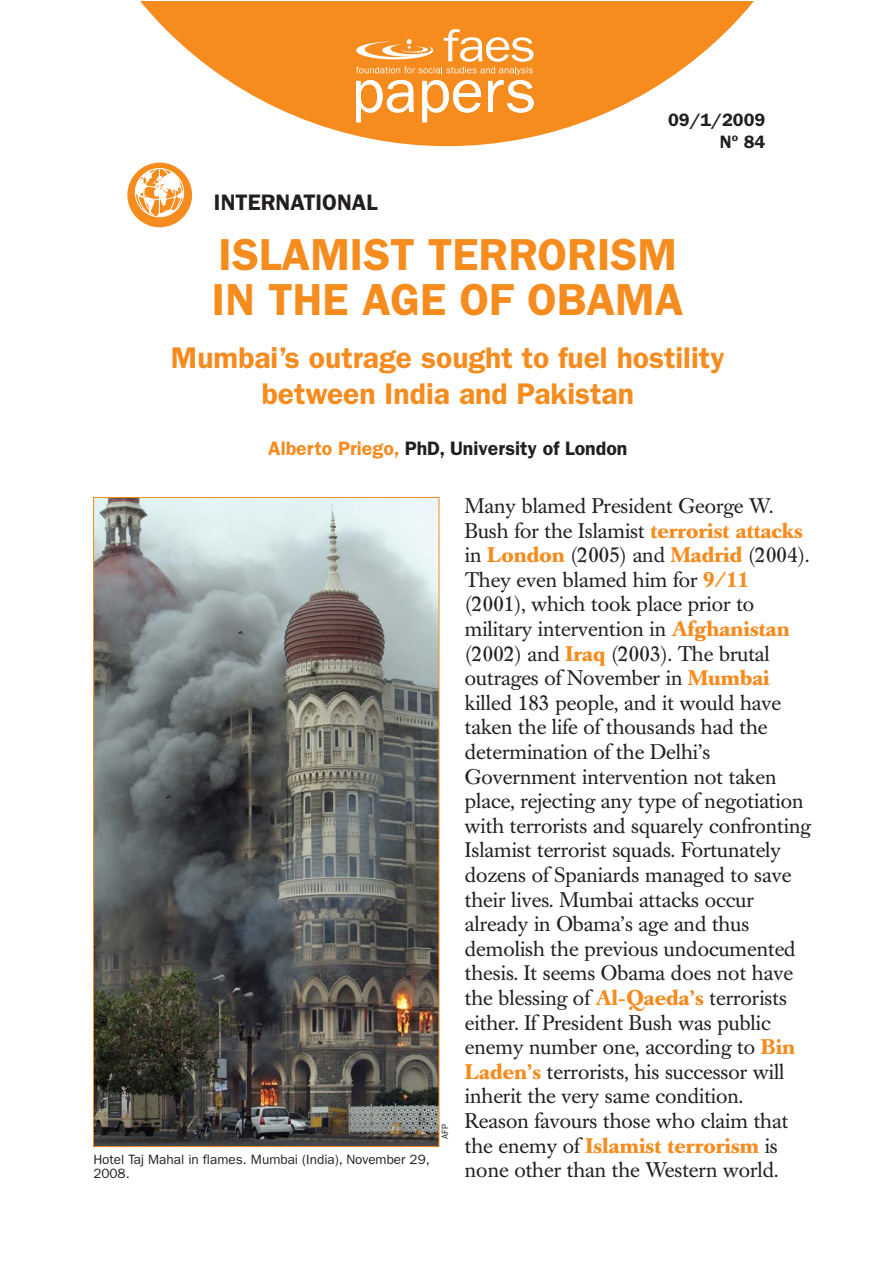
<style>
.page{position:relative;width:893px;height:1263px;background:#fff}
.page>*{position:absolute;margin:0;border:0;box-sizing:border-box;transform-origin:0 0}
.t1{font:600 45px/45px "Franklin Gothic";color:#f68b1e}
.t2{font:600 30px/36px "Franklin Gothic";color:#f68b1e;text-align:center}
.t3{font:600 22.5px "Franklin Gothic";color:#231f20}
.t4{font:21px/24.6px "Caslon Book BE";color:#231f20}
.t5{font:600 19.5px "Franklin Gothic";color:#231f20}
.t6{font:600 18px/21.6px "Franklin Gothic";color:#231f20;text-align:right}
.t7{font:13.5px/13.5px "Franklin Gothic";color:#231f20}
.t8{font:9px "Franklin Gothic";color:#231f20}
.s1{color:#f68b1e}
.s2{font-weight:700;color:#f68b1e}
</style>
<div class="page">
<svg style="left:141px;top:2px;width:612px;height:144px;fill:#f68b1e"></svg>
<svg style="left:305px;top:2px;width:251px;height:120px;background:#f79b3d"></svg>
<div style="left:127px;top:163px;width:65px;height:64px;background:#f68b1e;border-radius:50%"></div>
<svg style="left:135px;top:169px;width:49px;height:48px"></svg>
<div style="left:135px;top:168px;width:49px;height:49px;border:1px solid #fff;border-radius:50%"></div>
<img style="left:95px;top:499px;width:342px;height:646px">
<p class="t6" style="left:668px;top:111px;width:99px">09/1/2009<br>Nº 84</p>
<p class="t3" style="left:214px;top:194px;width:165px">INTERNATIONAL</p>
<h1 class="t1" style="left:212px;top:236px;width:473px">ISLAMIST TERRORISM<br>IN THE AGE OF OBAMA</h1>
<h2 class="t2" style="left:171px;top:343px;width:555px">Mumbai’s outrage sought to fuel hostility between India and Pakistan</h2>
<p class="t5" style="left:268px;top:442px;width:361px"><span class="s1">Alberto Priego,</span> PhD, University of London</p>
<p class="t7" style="left:93px;top:1154px;width:338px">Hotel Taj Mahal in flames. Mumbai (India), November 29,<br>2008.</p>
<p class="t8" style="left:442px;top:1139px;width:16px;rotate:-90deg">AFP</p>
<p class="t4" style="left:465px;top:496px;width:348px">Many blamed President George W.<br>Bush for the Islamist <span class="s2">terrorist attacks </span>in <span class="s2">London</span> (2005) and <span class="s2">Madrid</span> (2004).<br>They even blamed him for <span class="s2">9/11 </span>(2001), which took place prior to military intervention in <span class="s2">Afghanistan </span>(2002) and <span class="s2">Iraq</span> (2003). The brutal outrages of November in <span class="s2">Mumbai </span>killed 183 people, and it would have taken the life of thousands had the determination of the Delhi’s Government intervention not taken place, rejecting any type of negotiation with terrorists and squarely confronting Islamist terrorist squads. Fortunately dozens of Spaniards managed to save their lives. Mumbai attacks occur already in Obama’s age and thus demolish the previous undocumented thesis. It seems Obama does not have the blessing of <span class="s2">Al-Qaeda’s</span> terrorists either. If President Bush was public enemy number one, according to <span class="s2">Bin Laden’s</span> terrorists, his successor will inherit the very same condition.<br>Reason favours those who claim that the enemy of <span class="s2">Islamist terrorism</span> is none other than the Western world.</p>
</div>
